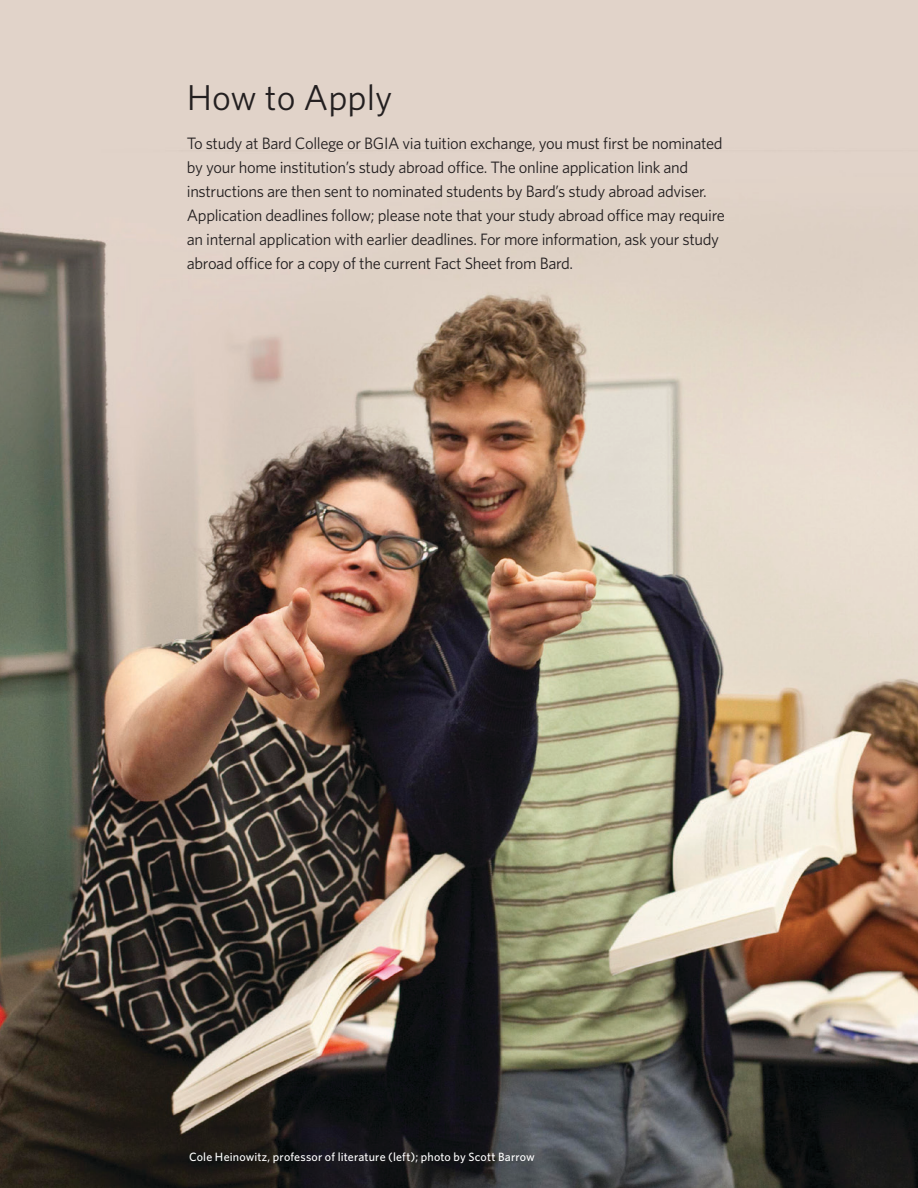
<style>
.page{position:relative;width:918px;height:1188px;background:#fff}
.page>*{position:absolute;margin:0;border:0;box-sizing:border-box;transform-origin:0 0}
.t1{font:36px "Whitney";color:#231f20}
.t2{font:16.5px/24px "Whitney";letter-spacing:-.02em;color:#231f20}
.t3{font:500 12px "Whitney";letter-spacing:.01em;color:#fff}
</style>
<div class="page">
<img style="left:0;top:0;width:918px;height:1188px">
<p class="t1" style="left:187px;top:76px;width:207px">How to Apply</p>
<p class="t2" style="left:187px;top:131px;width:540px">To study at Bard College or BGIA via tuition exchange, you must first be nominated by your home institution’s study abroad office. The online application link and instructions are then sent to nominated students by Bard’s study abroad adviser.<br>Application deadlines follow; please note that your study abroad office may require an internal application with earlier deadlines. For more information, ask your study abroad office for a copy of the current Fact Sheet from Bard.</p>
<p class="t3" style="left:189px;top:1149px;width:347px">Cole Heinowitz, professor of literature (left); photo by Scott Barrow</p>
</div>
